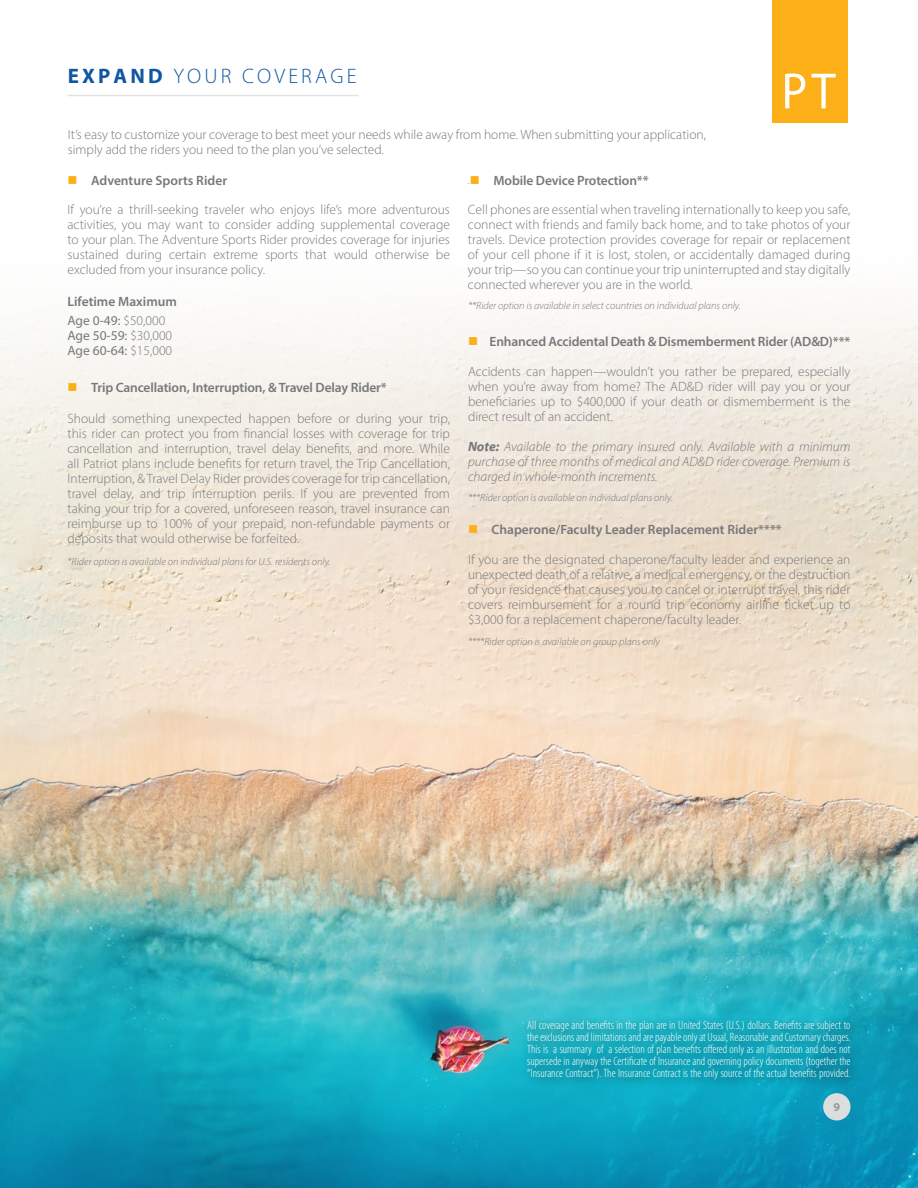
<style>
.page{position:relative;width:918px;height:1188px;background:#fff}
.page>*{position:absolute;margin:0;border:0;box-sizing:border-box;transform-origin:0 0}
.t1{font:300 21px "Myriad Pro";letter-spacing:.15em;color:#1057a2}
.t2{font:300 13.5px/15px "Myriad Pro";color:#77787b;text-align:justify}
.t3{font:600 13.5px/19.2px "Myriad Pro";letter-spacing:-.01em;color:#77787b}
.t4{font:italic 300 13.5px/15px "Myriad Pro";color:#77787b;text-align:justify}
.t5{font:13.5px/15px "Myriad Pro";color:#77787b}
.t6{font:300 condensed 12px/12px "Myriad Pro";color:#fff;text-align:justify}
.t7{font:700 12px "Myriad Pro";color:#97999c}
.t8{font:italic 300 10.5px "Myriad Pro";color:#77787b}
.s1{font-weight:700}
.s2{color:#fcaf17}
.s3{font-weight:400}
.s4{font-weight:300}
.s5{font-weight:300;font-style:italic;font-size:10.5px}
</style>
<div class="page">
<img style="left:0;top:298px;width:918px;height:890px">
<hr style="left:0;top:706px;width:1px;height:482px;background:#132e52">
<hr style="left:68px;top:95px;width:291px;height:1px;background:#c7c5c4">
<div style="left:773px;top:0;width:75px;height:122px;background:#fcaf17"></div>
<svg style="left:785px;top:73px;width:20px;height:35px"></svg>
<svg style="left:811px;top:74px;width:25px;height:34px"></svg>
<div style="left:521px;top:1015px;width:340px;height:75px;background:#000;opacity:.63"></div>
<div style="left:823px;top:1093px;width:28px;height:27px;background:#dcddde;border-radius:50%"></div>
<h1 class="t1" style="left:68px;top:64px;width:290px"><span class="s1">EXPAND</span> YOUR COVERAGE</h1>
<p class="t2" style="left:68px;top:127px;width:640px">It’s easy to customize your coverage to best meet your needs while away from home. When submitting your application, simply add the riders you need to the plan you’ve selected.</p>
<p class="t3" style="left:68px;top:170px;width:161px"><span class="s2">■</span> Adventure Sports Rider</p>
<p class="t2" style="left:68px;top:202px;width:384px">If you’re a thrill-seeking traveler who enjoys life’s more adventurous activities, you may want to consider adding supplemental coverage to your plan. The Adventure Sports Rider provides coverage for injuries sustained during certain extreme sports that would otherwise be excluded from your insurance policy.</p>
<p class="t3" style="left:68px;top:292px;width:111px">Lifetime Maximum<br><span class="s3">Age 0-49:</span> <span class="s4">$50,000</span></p>
<p class="t5" style="left:68px;top:328px;width:106px">Age 50-59: <span class="s4">$30,000<br></span>Age 60-64: <span class="s4">$15,000</span></p>
<p class="t3" style="left:68px;top:378px;width:321px"><span class="s2">■</span> Trip Cancellation, Interruption, &amp; Travel Delay Rider*</p>
<p class="t2" style="left:68px;top:411px;width:384px">Should something unexpected happen before or during your trip, this rider can protect you from financial losses with coverage for trip cancellation and interruption, travel delay benefits, and more. While all Patriot plans include benefits for return travel, the Trip Cancellation, Interruption, &amp; Travel Delay Rider provides coverage for trip cancellation, travel delay, and trip interruption perils. If you are prevented from taking your trip for a covered, unforeseen reason, travel insurance can reimburse up to 100% of your prepaid, non-refundable payments or deposits that would otherwise be forfeited.</p>
<p class="t8" style="left:68px;top:555px;width:265px">*Rider option is available on individual plans for U.S. residents only.</p>
<p class="t3" style="left:468px;top:170px;width:182px"><span class="s5">.</span><span class="s2">■</span> Mobile Device Protection**</p>
<p class="t2" style="left:468px;top:202px;width:384px">Cell phones are essential when traveling internationally to keep you safe, connect with friends and family back home, and to take photos of your travels. Device protection provides coverage for repair or replacement of your cell phone if it is lost, stolen, or accidentally damaged during your trip—so you can continue your trip uninterrupted and stay digitally connected wherever you are in the world.</p>
<p class="t8" style="left:468px;top:299px;width:274px">**Rider option is available in select countries on individual plans only.</p>
<p class="t3" style="left:468px;top:332px;width:384px"><span class="s2">■</span> Enhanced Accidental Death &amp; Dismemberment Rider (AD&amp;D)***</p>
<p class="t2" style="left:468px;top:364px;width:384px">Accidents can happen—wouldn’t you rather be prepared, especially when you’re away from home? The AD&amp;D rider will pay you or your beneficiaries up to $400,000 if your death or dismemberment is the direct result of an accident.</p>
<p class="t4" style="left:468px;top:439px;width:384px"><span class="s1">Note:</span> Available to the primary insured only. Available with a minimum purchase of three months of medical and AD&amp;D rider coverage. Premium is charged in whole-month increments.</p>
<p class="t8" style="left:468px;top:491px;width:206px">***Rider option is available on individual plans only.</p>
<p class="t3" style="left:468px;top:520px;width:315px"><span class="s2">■</span> Chaperone/Faculty Leader Replacement Rider****</p>
<p class="t2" style="left:468px;top:552px;width:384px">If you are the designated chaperone/faculty leader and experience an unexpected death of a relative, a medical emergency, or the destruction of your residence that causes you to cancel or interrupt travel, this rider covers reimbursement for a round trip economy airline ticket up to $3,000 for a replacement chaperone/faculty leader.</p>
<p class="t8" style="left:468px;top:636px;width:193px">****Rider option is available on group plans only</p>
<p class="t6" style="left:527px;top:1019px;width:325px">All coverage and benefits in the plan are in United States (U.S.) dollars. Benefits are subject to the exclusions and limitations and are payable only at Usual, Reasonable and Customary charges.<br>This is a summary of a selection of plan benefits offered only as an illustration and does not supersede in anyway the Certificate of Insurance and governing policy documents (together the “Insurance Contract”). The Insurance Contract is the only source of the actual benefits provided.</p>
<p class="t7" style="left:834px;top:1099px;width:8px">9</p>
</div>
